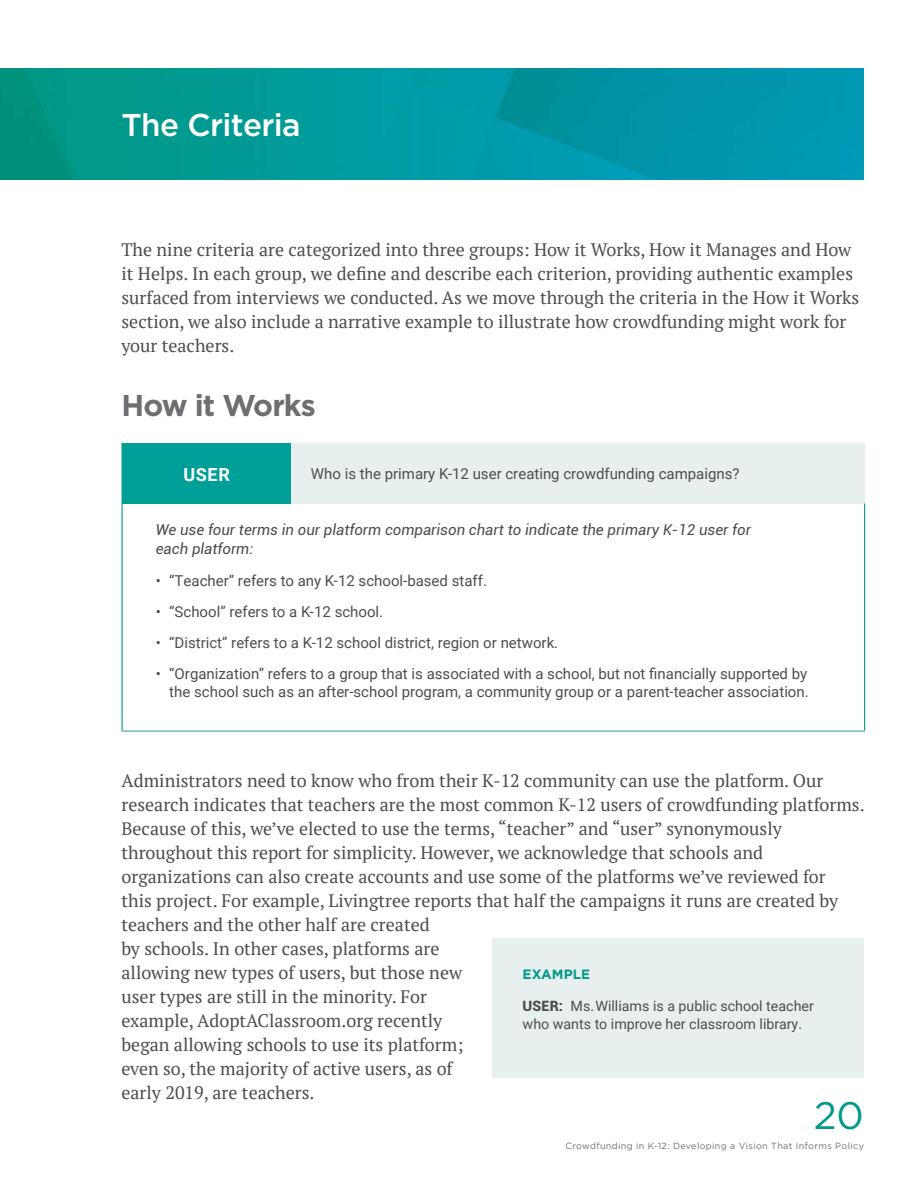
<style>
.page{position:relative;width:918px;height:1188px;background:#fff}
.page>*{position:absolute;margin:0;border:0;box-sizing:border-box;transform-origin:0 0}
.t1{font:38.25px "Gotham HTF";color:#00998a}
.heading{font:500 31.5px "Gotham";letter-spacing:-.02em;color:#fff}
.section_Title{font:700 30px "Gotham";letter-spacing:-.03em;color:#6d6e71}
.body_copy_2{font:18px/24px "PT Serif";color:#4d4d4f}
.body_copy_2-2{font:700 18px "Roboto";color:#fff}
.body_copy_2-3{font:15px/18px "Roboto";color:#4d4d4f;text-align:right}
.table_copy{font:italic 15px/19.5px "Roboto";color:#4d4d4f}
.table_copy-2{font:14.25px/18px "Roboto";color:#4d4d4f}
.body_copy_2-4{font:700 13.5px "Gotham";color:#00998a}
.t2{font:9px "Gotham HTF";letter-spacing:.04em;color:#6d6e71}
.s1{font-weight:900}
</style>
<div class="page">
<img style="left:0;top:69px;width:864px;height:111px">
<div style="left:122px;top:443px;width:169px;height:60px;background:#009f97"></div>
<div style="left:291px;top:443px;width:574px;height:60px;background:#e7f0ef"></div>
<hr style="left:122px;top:503px;width:1px;height:228px;background:#00998a">
<hr style="left:864px;top:503px;width:1px;height:228px;background:#00998a">
<hr style="left:122px;top:731px;width:169px;height:1px;background:#4aa497">
<hr style="left:291px;top:731px;width:574px;height:1px;background:#4aa497">
<div style="left:493px;top:938px;width:371px;height:140px;background:#e7f0ef"></div>
<p class="heading" style="left:122px;top:107px;width:181px">The Criteria</p>
<p class="body_copy_2" style="left:122px;top:238px;width:739px">The nine criteria are categorized into three groups: How it Works, How it Manages and How it Helps. In each group, we define and describe each criterion, providing authentic examples surfaced from interviews we conducted. As we move through the criteria in the How it Works section, we also include a narrative example to illustrate how crowdfunding might work for your teachers.</p>
<p class="section_Title" style="left:122px;top:386px;width:196px">How it Works</p>
<p class="body_copy_2-2" style="left:183px;top:462px;width:48px">USER</p>
<p class="body_copy_2-3" style="left:311px;top:465px;width:430px">Who is the primary K-12 user creating crowdfunding campaigns?</p>
<p class="table_copy" style="left:156px;top:519px;width:597px">We use four terms in our platform comparison chart to indicate the primary K-12 user for each platform:</p>
<p class="body_copy_2-3" style="left:156px;top:571px;width:333px">• “Teacher” refers to any K-12 school-based staff.</p>
<p class="body_copy_2-3" style="left:156px;top:602px;width:229px">• “School” refers to a K-12 school.</p>
<p class="body_copy_2-3" style="left:156px;top:633px;width:404px">• “District” refers to a K-12 school district, region or network.</p>
<p class="body_copy_2-3" style="left:156px;top:664px;width:654px">• “Organization” refers to a group that is associated with a school, but not financially supported by the school such as an after-school program, a community group or a parent-teacher association.</p>
<p class="body_copy_2" style="left:122px;top:769px;width:745px">Administrators need to know who from their K-12 community can use the platform. Our research indicates that teachers are the most common K-12 users of crowdfunding platforms.<br>Because of this, we’ve elected to use the terms, “teacher” and “user” synonymously throughout this report for simplicity. However, we acknowledge that schools and organizations can also create accounts and use some of the platforms we’ve reviewed for<br>this project. For example, Livingtree reports that half the campaigns it runs are created by teachers and the other half are created<br>by schools. In other cases, platforms are<br>allowing new types of users, but those new<br>user types are still in the minority. For<br>example, AdoptAClassroom.org recently<br>began allowing schools to use its platform;<br>even so, the majority of active users, as of<br>early 2019, are teachers.</p>
<p class="body_copy_2-4" style="left:523px;top:965px;width:69px">EXAMPLE</p>
<p class="table_copy-2" style="left:523px;top:996px;width:293px"><span class="s1">USER:</span> Ms. Williams is a public school teacher who wants to improve her classroom library.</p>
<h1 class="t1" style="left:814px;top:1095px;width:52px">20</h1>
<p class="t2" style="left:565px;top:1140px;width:300px">Crowdfunding in K-12: Developing a Vision That Informs Policy</p>
</div>
